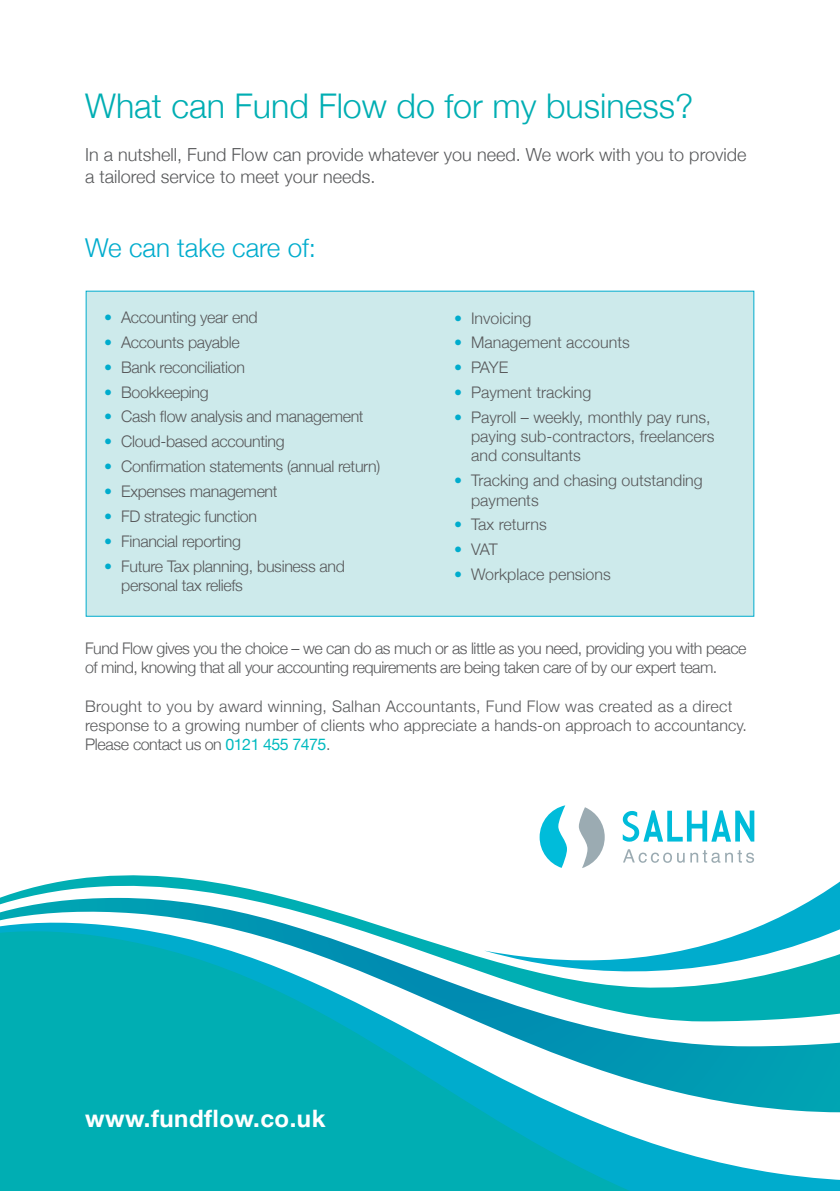
<style>
.page{position:relative;width:840px;height:1191px;background:#fff}
.page>*{position:absolute;margin:0;border:0;box-sizing:border-box;transform-origin:0 0}
.t1{font:300 34px "Helvetica Neue";color:#00aeb3}
.t2{font:300 26px "Helvetica Neue";color:#00accd}
.t3{font:700 24px "Helvetica Neue";letter-spacing:.02em;color:#fff}
.t4{font:300 18px/21.6px "Helvetica Neue";color:#58595b}
.t5{font:300 16px/19.2px "Helvetica Neue";letter-spacing:-.02em;color:#58595b}
.t6{font:300 16px/19.2px "Helvetica Neue";color:#58595b}
.t7{font:300 16px/19.2px "Helvetica Neue";letter-spacing:.005em;color:#58595b}
.s1{color:#00accd}
.s2{font-weight:400;color:#00bac0}
</style>
<div class="page">
<div style="left:86px;top:291px;width:668px;height:326px;background:#cdeaeb;border:1px solid #00accd"></div>
<svg style="left:0;top:1021px;width:839px;height:170px;fill:#00aeb3"></svg>
<svg style="left:0;top:875px;width:484px;height:146px"></svg>
<svg style="left:484px;top:819px;width:355px;height:224px"></svg>
<svg style="left:578px;top:807px;width:26px;height:61px"></svg>
<svg style="left:539px;top:805px;width:27px;height:63px"></svg>
<svg style="left:622px;top:810px;width:132px;height:31px"></svg>
<svg style="left:622px;top:849px;width:62px;height:14px"></svg>
<svg style="left:690px;top:850px;width:63px;height:13px"></svg>
<h1 class="t1" style="left:85px;top:85px;width:609px">What can Fund Flow do for my business?</h1>
<p class="t4" style="left:85px;top:144px;width:662px">In a nutshell, Fund Flow can provide whatever you need. We work with you to provide a tailored service to meet your needs.</p>
<h2 class="t2" style="left:85px;top:232px;width:232px">We can take care of:</h2>
<p class="t5" style="left:104px;top:307px;width:155px"><span class="s1">•</span> Accounting year end</p>
<p class="t5" style="left:104px;top:332px;width:137px"><span class="s1">•</span> Accounts payable</p>
<p class="t5" style="left:104px;top:357px;width:142px"><span class="s1">•</span> Bank reconciliation</p>
<p class="t5" style="left:104px;top:382px;width:106px"><span class="s1">•</span> Bookkeeping</p>
<p class="t5" style="left:104px;top:407px;width:261px"><span class="s1">•</span> Cash flow analysis and management</p>
<p class="t5" style="left:104px;top:431px;width:182px"><span class="s1">•</span> Cloud-based accounting</p>
<p class="t5" style="left:104px;top:456px;width:278px"><span class="s1">•</span> Confirmation statements (annual return)</p>
<p class="t5" style="left:104px;top:481px;width:175px"><span class="s1">•</span> Expenses management</p>
<p class="t5" style="left:104px;top:506px;width:154px"><span class="s1">•</span> FD strategic function</p>
<p class="t5" style="left:104px;top:531px;width:138px"><span class="s1">•</span> Financial reporting</p>
<p class="t5" style="left:121px;top:556px;width:225px;text-indent:-17px"><span class="s1">•</span> Future Tax planning, business and personal tax reliefs</p>
<p class="t6" style="left:454px;top:308px;width:79px"><span class="s1">•</span> Invoicing</p>
<p class="t6" style="left:454px;top:333px;width:177px"><span class="s1">•</span> Management accounts</p>
<p class="t5" style="left:454px;top:357px;width:56px"><span class="s1">•</span> PAYE</p>
<p class="t6" style="left:454px;top:382px;width:139px"><span class="s1">•</span> Payment tracking</p>
<p class="t6" style="left:471px;top:407px;width:245px;text-indent:-17px"><span class="s1">•</span> Payroll – weekly, monthly pay runs, paying sub-contractors, freelancers and consultants</p>
<p class="t6" style="left:471px;top:470px;width:233px;text-indent:-17px"><span class="s1">•</span> Tracking and chasing outstanding payments</p>
<p class="t6" style="left:454px;top:515px;width:94px"><span class="s1">•</span> Tax returns</p>
<p class="t5" style="left:454px;top:539px;width:45px"><span class="s1">•</span> VAT</p>
<p class="t6" style="left:454px;top:564px;width:158px"><span class="s1">•</span> Workplace pensions</p>
<p class="t5" style="left:85px;top:638px;width:662px">Fund Flow gives you the choice – we can do as much or as little as you need, providing you with peace of mind, knowing that all your accounting requirements are being taken care of by our expert team.</p>
<p class="t7" style="left:85px;top:696px;width:663px">Brought to you by award winning, Salhan Accountants, Fund Flow was created as a direct response to a growing number of clients who appreciate a hands-on approach to accountancy.<br>Please contact us on <span class="s2">0121 455 7475</span>.</p>
<h3 class="t3" style="left:85px;top:1103px;width:242px">www.fundflow.co.uk</h3>
</div>
